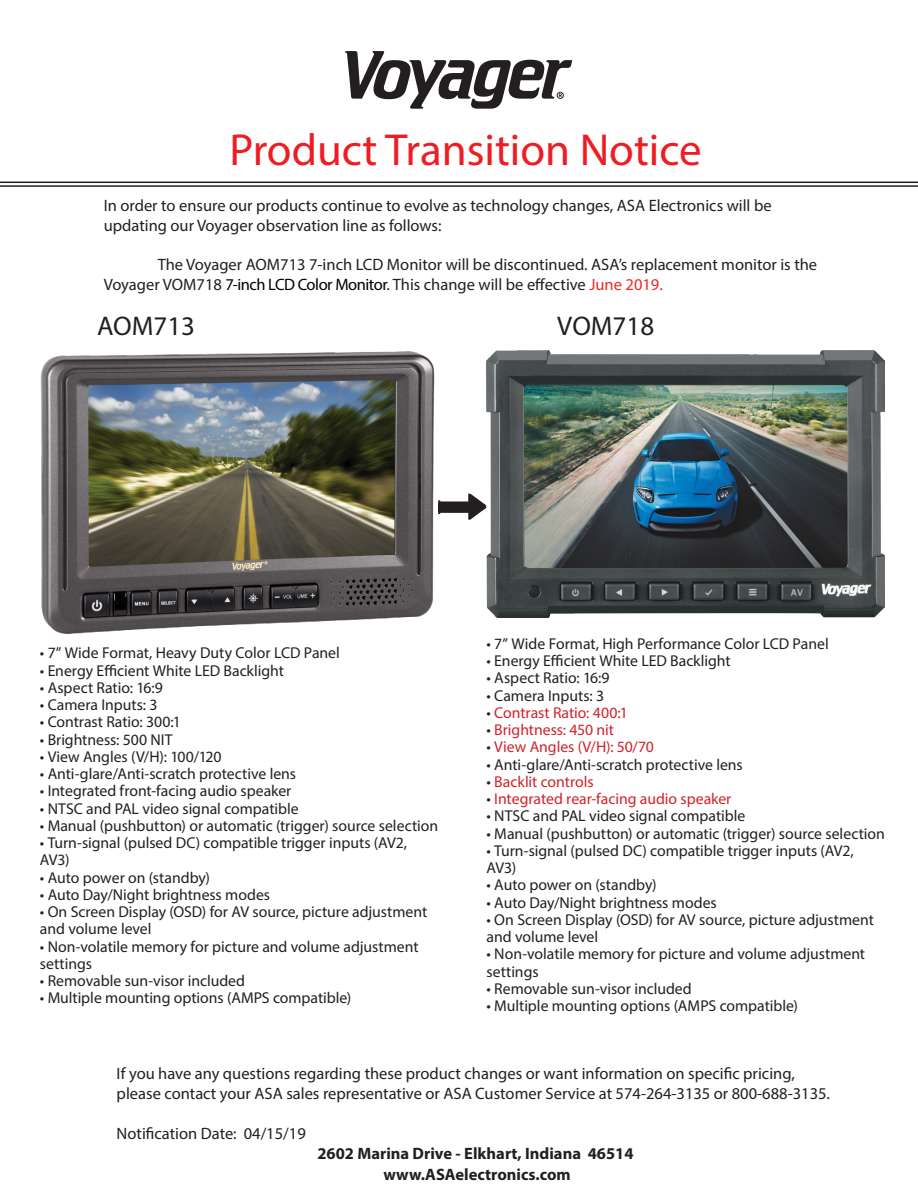
<style>
.page{position:relative;width:918px;height:1188px;background:#fff}
.page>*{position:absolute;margin:0;border:0;box-sizing:border-box;transform-origin:0 0}
.t1{font:45px "Myriad Pro";color:#ee1d23}
.t2{font:27px "Myriad Pro";color:#231f20}
.t3{font:16.5px/19.8px "Myriad Pro";color:#231f20}
.t4{font:700 16.5px "Myriad Pro";color:#231f20}
.Features{font:15.75px/17.2px "Myriad Pro";letter-spacing:-.005em;color:#231f20}
.Features-2{font:15.75px "Myriad Pro";letter-spacing:-.005em;color:#d1232a}
.s1{color:#000}
.s2{color:#ee2823}
.s3{color:#231f20}
</style>
<div class="page">
<svg style="left:345px;top:51px;width:227px;height:58px"></svg>
<hr style="left:0;top:182px;width:918px;height:1px;background:#231f20">
<hr style="left:0;top:185px;width:918px;height:2px;background:#231f20">
<svg style="left:438px;top:500px;width:2px;height:14px"></svg>
<hr style="left:439px;top:501px;width:31px;height:3px;background:#231f20">
<hr style="left:439px;top:511px;width:31px;height:2px;background:#231f20">
<div style="left:439px;top:503px;width:32px;height:9px;background:#231f20"></div>
<svg style="left:467px;top:493px;width:20px;height:27px"></svg>
<img style="left:40px;top:351px;width:395px;height:283px">
<img style="left:487px;top:350px;width:398px;height:268px">
<p class="t1" style="left:230px;top:122px;width:474px">Product Transition Notice</p>
<p class="t3" style="left:104px;top:195px;width:670px">In order to ensure our products continue to evolve as technology changes, ASA Electronics will be updating our Voyager observation line as follows:</p>
<p class="t3" style="left:104px;top:255px;width:715px;text-indent:54px">The Voyager AOM713 7-inch LCD Monitor will be discontinued. ASA’s replacement monitor is the<br>Voyager VOM718 <span class="s1">7-inch LCD Color Monitor</span>. This change will be effective <span class="s2">June 2019.</span></p>
<p class="t2" style="left:97px;top:309px;width:99px">AOM713</p>
<p class="t2" style="left:557px;top:309px;width:98px">VOM718</p>
<p class="Features" style="left:40px;top:644px;width:302px">• 7” Wide Format, Heavy Duty Color LCD Panel</p>
<p class="Features" style="left:40px;top:661px;width:246px">• Energy Efficient White LED Backlight</p>
<p class="Features" style="left:40px;top:679px;width:125px">• Aspect Ratio: 16:9</p>
<p class="Features" style="left:40px;top:696px;width:119px">• Camera Inputs: 3</p>
<p class="Features" style="left:40px;top:713px;width:143px">• Contrast Ratio: 300:1</p>
<p class="Features" style="left:40px;top:730px;width:134px">• Brightness: 500 NIT</p>
<p class="Features" style="left:40px;top:748px;width:183px">• View Angles (V/H): 100/120</p>
<p class="Features" style="left:40px;top:765px;width:258px">• Anti-glare/Anti-scratch protective lens</p>
<p class="Features" style="left:40px;top:782px;width:253px">• Integrated front-facing audio speaker</p>
<p class="Features" style="left:40px;top:799px;width:260px">• NTSC and PAL video signal compatible</p>
<p class="Features" style="left:40px;top:817px;width:400px">• Manual (pushbutton) or automatic (trigger) source selection</p>
<p class="Features" style="left:40px;top:834px;width:369px">• Turn-signal (pulsed DC) compatible trigger inputs (AV2,<br>AV3)</p>
<p class="Features" style="left:40px;top:868px;width:172px">• Auto power on (standby)</p>
<p class="Features" style="left:40px;top:886px;width:232px">• Auto Day/Night brightness modes</p>
<p class="Features" style="left:40px;top:903px;width:389px">• On Screen Display (OSD) for AV source, picture adjustment and volume level</p>
<p class="Features" style="left:40px;top:937px;width:380px">• Non-volatile memory for picture and volume adjustment settings</p>
<p class="Features" style="left:40px;top:972px;width:207px">• Removable sun-visor included</p>
<p class="Features" style="left:40px;top:989px;width:313px">• Multiple mounting options (AMPS compatible)</p>
<p class="Features" style="left:487px;top:635px;width:344px">• 7” Wide Format, High Performance Color LCD Panel</p>
<p class="Features" style="left:487px;top:652px;width:246px">• Energy Efficient White LED Backlight</p>
<p class="Features" style="left:487px;top:669px;width:125px">• Aspect Ratio: 16:9</p>
<p class="Features" style="left:487px;top:687px;width:119px">• Camera Inputs: 3</p>
<p class="Features-2" style="left:487px;top:703px;width:143px"><span class="s3">•</span> Contrast Ratio: 400:1</p>
<p class="Features-2" style="left:487px;top:720px;width:129px"><span class="s3">•</span> Brightness: 450 nit</p>
<p class="Features-2" style="left:487px;top:738px;width:169px"><span class="s3">•</span> View Angles (V/H): 50/70</p>
<p class="Features" style="left:487px;top:756px;width:258px">• Anti-glare/Anti-scratch protective lens</p>
<p class="Features-2" style="left:487px;top:772px;width:109px"><span class="s3">•</span> Backlit controls</p>
<p class="Features-2" style="left:487px;top:789px;width:246px"><span class="s3">•</span> Integrated rear-facing audio speaker</p>
<p class="Features" style="left:487px;top:807px;width:260px">• NTSC and PAL video signal compatible</p>
<p class="Features" style="left:487px;top:825px;width:400px">• Manual (pushbutton) or automatic (trigger) source selection</p>
<p class="Features" style="left:487px;top:842px;width:369px">• Turn-signal (pulsed DC) compatible trigger inputs (AV2,<br>AV3)</p>
<p class="Features" style="left:487px;top:876px;width:172px">• Auto power on (standby)</p>
<p class="Features" style="left:487px;top:894px;width:232px">• Auto Day/Night brightness modes</p>
<p class="Features" style="left:487px;top:911px;width:389px">• On Screen Display (OSD) for AV source, picture adjustment and volume level</p>
<p class="Features" style="left:487px;top:945px;width:380px">• Non-volatile memory for picture and volume adjustment settings</p>
<p class="Features" style="left:487px;top:980px;width:207px">• Removable sun-visor included</p>
<p class="Features" style="left:487px;top:997px;width:313px">• Multiple mounting options (AMPS compatible)</p>
<p class="t3" style="left:117px;top:1064px;width:715px">If you have any questions regarding these product changes or want information on specific pricing, please contact your ASA sales representative or ASA Customer Service at 574-264-3135 or 800-688-3135.</p>
<p class="t3" style="left:117px;top:1123px;width:191px">Notification Date: 04/15/19</p>
<p class="t4" style="left:317px;top:1142px;width:318px">2602 Marina Drive - Elkhart, Indiana 46514</p>
<p class="t4" style="left:383px;top:1164px;width:189px">www.ASAelectronics.com</p>
</div>
